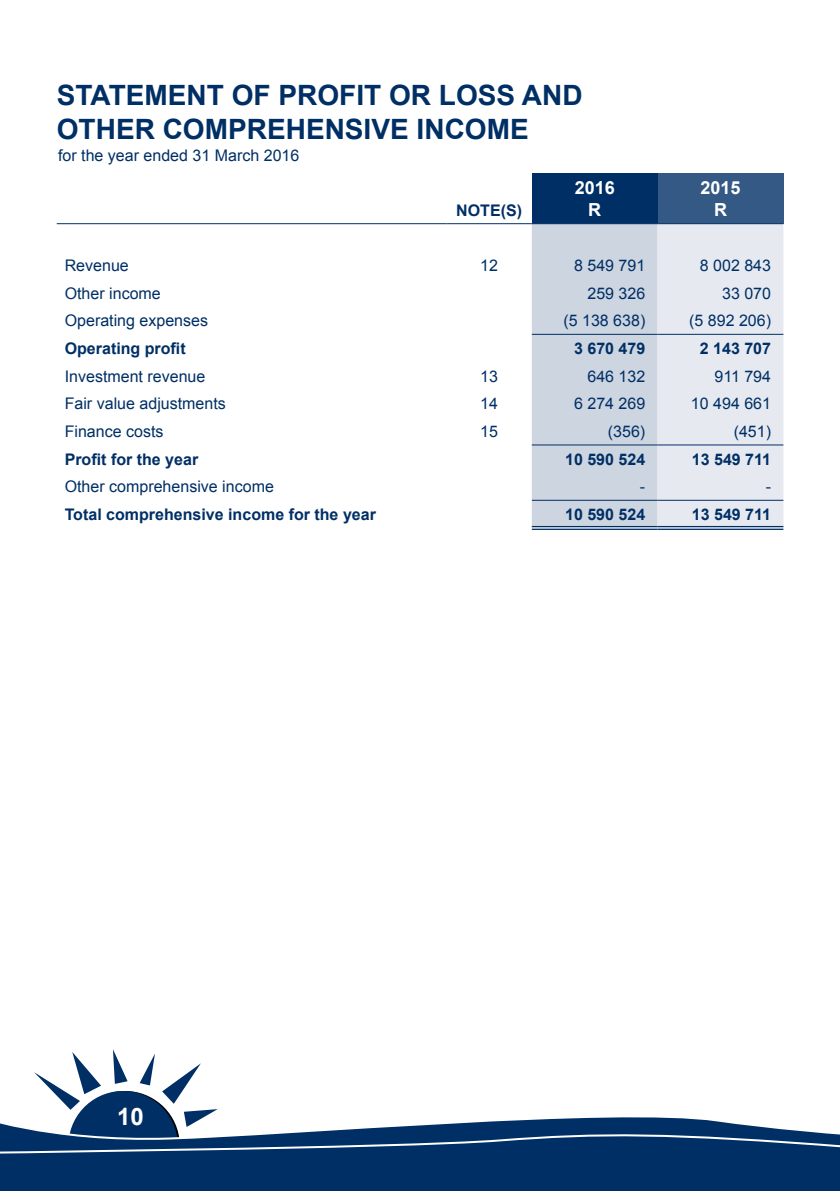
<style>
.page{position:relative;width:840px;height:1191px;background:#fff}
.page>*{position:absolute;margin:0;border:0;box-sizing:border-box;transform-origin:0 0}
.t1{font:700 28px/33.6px "Arial";color:#002f65}
.t2{font:700 24px "Arial";color:#fff}
.t3{font:700 18px/21.6px "Arial";color:#fff;text-align:center}
.t4{font:16px "Arial";color:#002f65}
.t5{font:700 16px "Arial";color:#002f65}
</style>
<div class="page">
<svg style="left:0;top:1049px;width:839px;height:142px"></svg>
<div style="left:531px;top:173px;width:126px;height:51px;background:#002f65"></div>
<div style="left:657px;top:173px;width:126px;height:51px;background:#335984"></div>
<svg style="left:531px;top:224px;width:252px;height:302px;background:#dae1e9"></svg>
<hr style="left:531px;top:526px;width:126px;height:4px;background:#b7c4d3">
<hr style="left:657px;top:526px;width:126px;height:4px;background:#b7c4d3">
<hr style="left:57px;top:223px;width:389px;height:1px;background:#002f65">
<hr style="left:446px;top:223px;width:85px;height:1px;background:#002f65">
<hr style="left:657px;top:223px;width:126px;height:1px;background:#002f65">
<hr style="left:531px;top:334px;width:126px;height:1px;background:#002f65">
<hr style="left:657px;top:334px;width:126px;height:1px;background:#002f65">
<hr style="left:531px;top:444px;width:126px;height:1px;background:#002f65">
<hr style="left:657px;top:444px;width:126px;height:1px;background:#002f65">
<hr style="left:531px;top:500px;width:126px;height:1px;background:#002f65">
<hr style="left:657px;top:500px;width:126px;height:1px;background:#002f65">
<hr style="left:531px;top:526px;width:126px;height:1px;background:#002f65">
<hr style="left:531px;top:528px;width:126px;height:2px;background:#002f65">
<hr style="left:657px;top:526px;width:126px;height:1px;background:#002f65">
<hr style="left:657px;top:528px;width:126px;height:2px;background:#002f65">
<h1 class="t1" style="left:57px;top:79px;width:527px">STATEMENT OF PROFIT OR LOSS AND<br>OTHER COMPREHENSIVE INCOME</h1>
<p class="t4" style="left:58px;top:144px;width:243px">for the year ended 31 March 2016</p>
<p class="t5" style="left:456px;top:199px;width:67px">NOTE(S)</p>
<p class="t3" style="left:574px;top:177px;width:42px">2016<br>R</p>
<p class="t3" style="left:700px;top:177px;width:42px">2015<br>R</p>
<p class="t4" style="left:65px;top:254px;width:66px">Revenue</p>
<p class="t4" style="left:480px;top:254px;width:19px">12</p>
<p class="t4" style="left:573px;top:254px;width:73px">8 549 791</p>
<p class="t4" style="left:699px;top:254px;width:73px">8 002 843</p>
<p class="t4" style="left:65px;top:282px;width:98px">Other income</p>
<p class="t4" style="left:587px;top:282px;width:59px">259 326</p>
<p class="t4" style="left:721px;top:282px;width:50px">33 070</p>
<p class="t4" style="left:65px;top:310px;width:145px">Operating expenses</p>
<p class="t4" style="left:563px;top:310px;width:83px">(5 138 638)</p>
<p class="t4" style="left:688px;top:310px;width:83px">(5 892 206)</p>
<p class="t5" style="left:65px;top:337px;width:122px">Operating profit</p>
<p class="t5" style="left:573px;top:337px;width:73px">3 670 479</p>
<p class="t5" style="left:699px;top:337px;width:73px">2 143 707</p>
<p class="t4" style="left:65px;top:365px;width:142px">Investment revenue</p>
<p class="t4" style="left:480px;top:365px;width:19px">13</p>
<p class="t4" style="left:587px;top:365px;width:59px">646 132</p>
<p class="t4" style="left:714px;top:365px;width:58px">911 794</p>
<p class="t4" style="left:65px;top:393px;width:162px">Fair value adjustments</p>
<p class="t4" style="left:480px;top:393px;width:19px">14</p>
<p class="t4" style="left:573px;top:393px;width:73px">6 274 269</p>
<p class="t4" style="left:690px;top:393px;width:82px">10 494 661</p>
<p class="t4" style="left:65px;top:420px;width:100px">Finance costs</p>
<p class="t4" style="left:480px;top:420px;width:19px">15</p>
<p class="t4" style="left:607px;top:420px;width:39px">(356)</p>
<p class="t4" style="left:733px;top:420px;width:39px">(451)</p>
<p class="t5" style="left:65px;top:448px;width:135px">Profit for the year</p>
<p class="t5" style="left:565px;top:448px;width:82px">10 590 524</p>
<p class="t5" style="left:691px;top:448px;width:81px">13 549 711</p>
<p class="t4" style="left:65px;top:475px;width:210px">Other comprehensive income</p>
<p class="t4" style="left:639px;top:475px;width:7px">-</p>
<p class="t4" style="left:765px;top:475px;width:7px">-</p>
<p class="t5" style="left:65px;top:503px;width:312px">Total comprehensive income for the year</p>
<p class="t5" style="left:565px;top:503px;width:82px">10 590 524</p>
<p class="t5" style="left:691px;top:503px;width:81px">13 549 711</p>
<h2 class="t2" style="left:117px;top:1099px;width:28px">10</h2>
</div>
